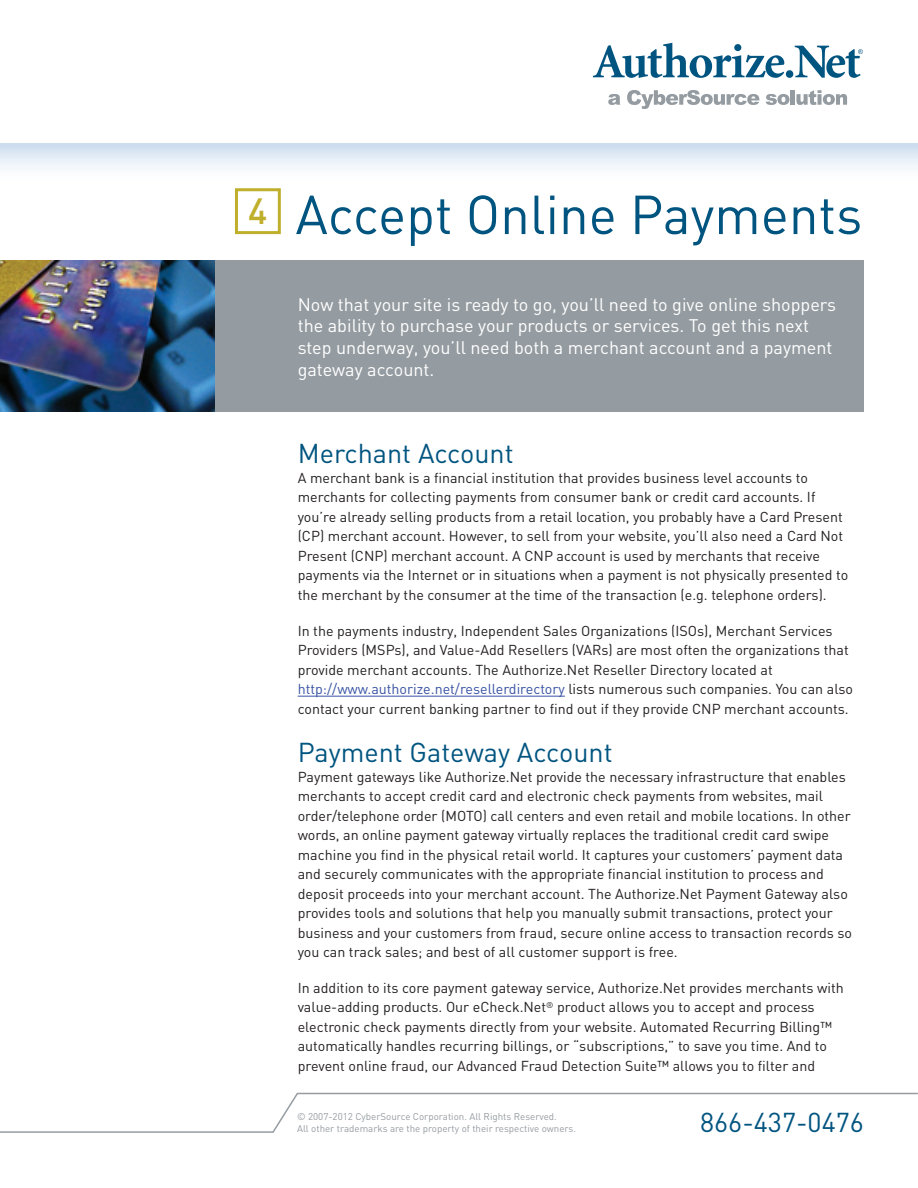
<style>
.page{position:relative;width:918px;height:1188px;background:#fff}
.page>*{position:absolute;margin:0;border:0;box-sizing:border-box;transform-origin:0 0}
.t1{font:54px "DIN";color:#005480}
.t2{font:27px "DIN";color:#005480}
.t3{font:18px/21.6px "DIN";color:#fff}
.t4{font:14.25px/19.5px "DIN";color:#231f20}
.t5{font:9.75px/12px "DIN";color:#959ca1}
.s1{color:#3853a3}
</style>
<div class="page">
<svg style="left:0;top:1092px;width:918px;height:41px"></svg>
<svg style="left:593px;top:43px;width:191px;height:35px"></svg>
<div style="left:786px;top:70px;width:7px;height:8px;background:#005480;border-radius:50%"></div>
<svg style="left:795px;top:46px;width:68px;height:32px"></svg>
<svg style="left:608px;top:94px;width:12px;height:11px"></svg>
<svg style="left:627px;top:90px;width:132px;height:19px"></svg>
<svg style="left:766px;top:94px;width:23px;height:11px"></svg>
<hr style="left:791px;top:90px;width:4px;height:15px;background:#959ca1">
<svg style="left:796px;top:90px;width:51px;height:15px"></svg>
<hr style="left:0;top:143px;width:918px;height:2px;background:#959ca1">
<div style="left:0;top:144px;width:918px;height:41px;background:linear-gradient(to bottom,#d1e0f0,#fff)"></div>
<div style="left:0;top:260px;width:864px;height:152px;background:#959ca1"></div>
<div style="left:235px;top:188px;width:46px;height:46px;border:3px solid #bfaf2b"></div>
<img style="left:0;top:260px;width:214px;height:152px">
<hr style="left:298px;top:696px;width:267px;height:1px;background:#3853a3">
<h1 class="t1" style="left:248px;top:181px;width:616px"><sup>4</sup> Accept Online Payments</h1>
<p class="t3" style="left:298px;top:293px;width:540px">Now that your site is ready to go, you’ll need to give online shoppers the ability to purchase your products or services. To get this next step underway, you’ll need both a merchant account and a payment gateway account.</p>
<h2 class="t2" style="left:298px;top:437px;width:218px">Merchant Account</h2>
<p class="t4" style="left:298px;top:468px;width:552px">A merchant bank is a financial institution that provides business level accounts to merchants for collecting payments from consumer bank or credit card accounts. If you’re already selling products from a retail location, you probably have a Card Present (CP) merchant account. However, to sell from your website, you’ll also need a Card Not Present (CNP) merchant account. A CNP account is used by merchants that receive payments via the Internet or in situations when a payment is not physically presented to the merchant by the consumer at the time of the transaction (e.g. telephone orders).</p>
<p class="t4" style="left:298px;top:620px;width:557px">In the payments industry, Independent Sales Organizations (ISOs), Merchant Services Providers (MSPs), and Value-Add Resellers (VARs) are most often the organizations that provide merchant accounts. The Authorize.Net Reseller Directory located at <span class="s1">http://www.authorize.net/resellerdirectory</span> lists numerous such companies. You can also contact your current banking partner to find out if they provide CNP merchant accounts.</p>
<h2 class="t2" style="left:298px;top:736px;width:316px">Payment Gateway Account</h2>
<p class="t4" style="left:298px;top:767px;width:556px">Payment gateways like Authorize.Net provide the necessary infrastructure that enables merchants to accept credit card and electronic check payments from websites, mail order/telephone order (MOTO) call centers and even retail and mobile locations. In other words, an online payment gateway virtually replaces the traditional credit card swipe machine you find in the physical retail world. It captures your customers’ payment data and securely communicates with the appropriate financial institution to process and deposit proceeds into your merchant account. The Authorize.Net Payment Gateway also provides tools and solutions that help you manually submit transactions, protect your business and your customers from fraud, secure online access to transaction records so you can track sales; and best of all customer support is free.</p>
<p class="t4" style="left:298px;top:978px;width:548px">In addition to its core payment gateway service, Authorize.Net provides merchants with value-adding products. Our eCheck.Net<sup>®</sup> product allows you to accept and process electronic check payments directly from your website. Automated Recurring Billing™ automatically handles recurring billings, or “subscriptions,” to save you time. And to prevent online fraud, our Advanced Fraud Detection Suite™ allows you to filter and</p>
<p class="t5" style="left:297px;top:1110px;width:281px">© 2007-2012 CyberSource Corporation. All Rights Reserved.<br>All other trademarks are the property of their respective owners.</p>
<h2 class="t2" style="left:700px;top:1105px;width:165px">866-437-0476</h2>
</div>
